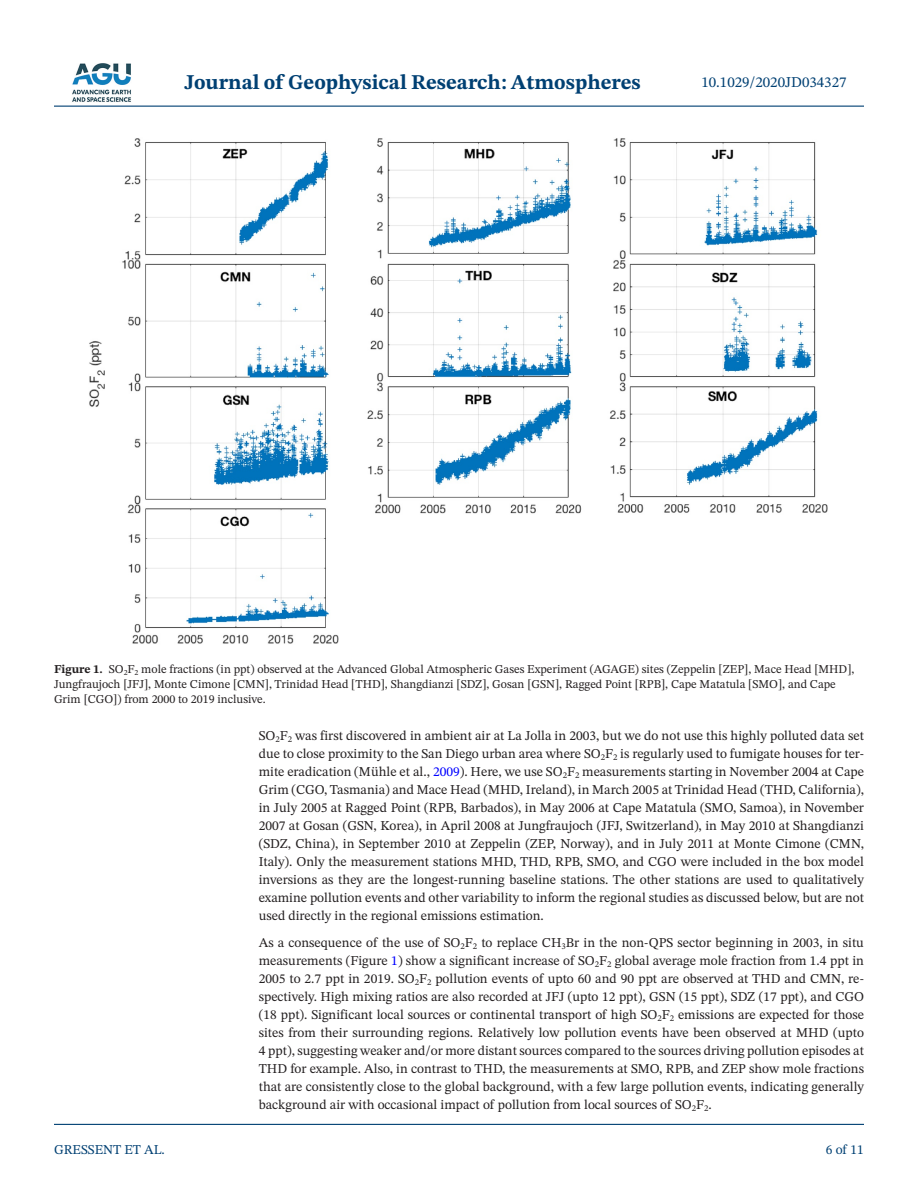
<style>
.page{position:relative;width:918px;height:1188px;background:#fff}
.page>*{position:absolute;margin:0;border:0;box-sizing:border-box;transform-origin:0 0}
.t1{font:700 21px "STIX Two Text";color:#004073}
.t2{font:15px "STIX Two Text";color:#004073}
.t3{font:13.5px/18px "STIX Two Text";color:#231f20;text-align:justify}
.t4{font:13.5px "STIX Two Text";color:#004073}
.t5{font:12px/15px "STIX Two Text";color:#231f20}
.s1{font-weight:700}
.s2{color:#00f}
</style>
<div class="page">
<hr style="left:54px;top:106px;width:810px;height:1px;background:#004073">
<hr style="left:54px;top:1124px;width:810px;height:1px;background:#004073">
<img style="left:72px;top:63px;width:59px;height:39px">
<img style="left:89px;top:138px;width:739px;height:506px">
<h1 class="t1" style="left:184px;top:67px;width:458px">Journal of Geophysical Research: Atmospheres</h1>
<p class="t2" style="left:701px;top:72px;width:147px">10.1029/2020JD034327</p>
<p class="t5" style="left:54px;top:661px;width:802px"><span class="s1">Figure 1.</span> SO<sub>2</sub>F<sub>2</sub> mole fractions (in ppt) observed at the Advanced Global Atmospheric Gases Experiment (AGAGE) sites (Zeppelin [ZEP], Mace Head [MHD],<br>Jungfraujoch [JFJ], Monte Cimone [CMN], Trinidad Head [THD], Shangdianzi [SDZ], Gosan [GSN], Ragged Point [RPB], Cape Matatula [SMO], and Cape<br>Grim [CGO]) from 2000 to 2019 inclusive.</p>
<p class="t4" style="left:54px;top:1140px;width:112px">GRESSENT ET AL.</p>
<p class="t3" style="left:259px;top:727px;width:607px">SO<sub>2</sub>F<sub>2</sub> was first discovered in ambient air at La Jolla in 2003, but we do not use this highly polluted data set due to close proximity to the San Diego urban area where SO<sub>2</sub>F<sub>2</sub> is regularly used to fumigate houses for ter&shy;mite eradication (Mühle et al., <span class="s2">2009</span>). Here, we use SO<sub>2</sub>F<sub>2</sub> measurements starting in November 2004 at Cape Grim (CGO, Tasmania) and Mace Head (MHD, Ireland), in March 2005 at Trinidad Head (THD, California), in July 2005 at Ragged Point (RPB, Barbados), in May 2006 at Cape Matatula (SMO, Samoa), in November 2007 at Gosan (GSN, Korea), in April 2008 at Jungfraujoch (JFJ, Switzerland), in May 2010 at Shangdianzi (SDZ, China), in September 2010 at Zeppelin (ZEP, Norway), and in July 2011 at Monte Cimone (CMN, Italy). Only the measurement stations MHD, THD, RPB, SMO, and CGO were included in the box model inversions as they are the longest-running baseline stations. The other stations are used to qualitatively examine pollution events and other variability to inform the regional studies as discussed below, but are not used directly in the regional emissions estimation.</p>
<p class="t3" style="left:259px;top:934px;width:607px">As a consequence of the use of SO<sub>2</sub>F<sub>2</sub> to replace CH<sub>3</sub>Br in the non-QPS sector beginning in 2003, in situ measurements (Figure <span class="s2">1</span>) show a significant increase of SO<sub>2</sub>F<sub>2</sub> global average mole fraction from 1.4 ppt in 2005 to 2.7 ppt in 2019. SO<sub>2</sub>F<sub>2</sub> pollution events of upto 60 and 90 ppt are observed at THD and CMN, re&shy;spectively. High mixing ratios are also recorded at JFJ (upto 12 ppt), GSN (15 ppt), SDZ (17 ppt), and CGO (18 ppt). Significant local sources or continental transport of high SO<sub>2</sub>F<sub>2</sub> emissions are expected for those sites from their surrounding regions. Relatively low pollution events have been observed at MHD (upto 4 ppt), suggesting weaker and/or more distant sources compared to the sources driving pollution episodes at THD for example. Also, in contrast to THD, the measurements at SMO, RPB, and ZEP show mole fractions that are consistently close to the global background, with a few large pollution events, indicating generally background air with occasional impact of pollution from local sources of SO<sub>2</sub>F<sub>2</sub>.</p>
<p class="t4" style="left:826px;top:1140px;width:40px">6 of 11</p>
</div>
